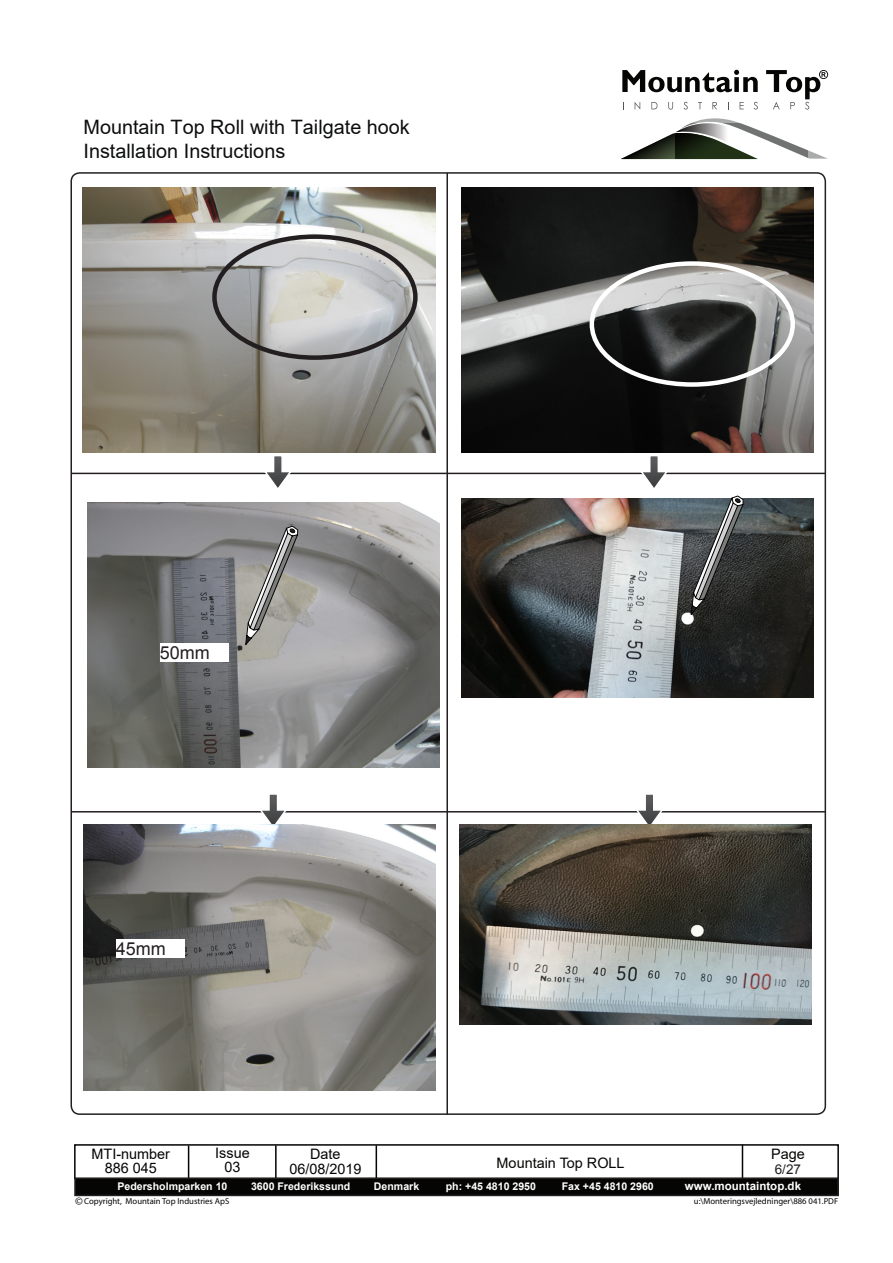
<style>
.page{position:relative;width:893px;height:1263px;background:#fff}
.page>*{position:absolute;margin:0;border:0;box-sizing:border-box;transform-origin:0 0}
.t1{font:19.8px/23.9px "Arial";color:#0d0f0e}
.t2{font:18px "Arial";color:#231f20}
.t3{font:14.4px/14.4px "Arial";color:#050504;text-align:center}
.t4{font:13.5px "Arial";color:#231f20}
.t5{font:700 11.55px "Arial";color:#fff}
.t6{font:700 10.65px "Arial";color:#fff}
.t7{font:8.7px "Myriad";color:#050504}
.s1{font-size:11.55px}
</style>
<div class="page">
<hr style="left:275px;top:1145px;width:2px;height:39px;background:#080807">
<hr style="left:376px;top:1145px;width:1px;height:33px;background:#050504">
<hr style="left:188px;top:1145px;width:1px;height:33px;background:#050504">
<div style="left:74px;top:1144px;width:765px;height:35px;border:2px solid #040503"></div>
<hr style="left:742px;top:1144px;width:1px;height:34px;background:#050504">
<div style="left:75px;top:1178px;width:763px;height:17px;background:#050504"></div>
<div style="left:74px;top:1177px;width:765px;height:19px;border:2px solid #231f20"></div>
<svg style="left:621px;top:70px;width:207px;height:89px"></svg>
<hr style="left:71px;top:811px;width:754px;height:1px;background:#231f20">
<hr style="left:446px;top:173px;width:2px;height:942px;background:#231f20">
<hr style="left:71px;top:473px;width:754px;height:1px;background:#231f20">
<img style="left:461px;top:187px;width:353px;height:266px">
<div style="left:590px;top:261px;width:205px;height:126px;border:4px solid #fff;border-radius:50%"></div>
<img style="left:461px;top:499px;width:353px;height:199px">
<svg style="left:263px;top:456px;width:31px;height:32px"></svg>
<svg style="left:639px;top:456px;width:31px;height:32px"></svg>
<svg style="left:258px;top:794px;width:31px;height:31px"></svg>
<svg style="left:635px;top:794px;width:30px;height:31px"></svg>
<svg style="left:690px;top:496px;width:54px;height:120px;background:#525657"></svg>
<img style="left:459px;top:825px;width:352px;height:199px">
<img style="left:83px;top:187px;width:352px;height:266px">
<div style="left:212px;top:234px;width:206px;height:126px;border:4px solid #231f20;border-radius:50%"></div>
<img style="left:87px;top:502px;width:353px;height:266px">
<svg style="left:245px;top:526px;width:53px;height:121px;background:#989793"></svg>
<img style="left:83px;top:825px;width:352px;height:266px">
<div style="left:160px;top:643px;width:69px;height:19px;background:#fff"></div>
<div style="left:116px;top:939px;width:69px;height:19px;background:#fff"></div>
<h1 class="t1" style="left:83px;top:115px;width:328px">Mountain Top Roll with Tailgate hook<br>Installation Instructions</h1>
<p class="t2" style="left:160px;top:641px;width:52px">50mm</p>
<p class="t2" style="left:116px;top:937px;width:52px">45mm</p>
<h3 class="t3" style="left:215px;top:1145px;width:36px">Issue<br>03</h3>
<h3 class="t3" style="left:289px;top:1147px;width:74px">Date<br>06/08/2019</h3>
<h3 class="t3" style="left:92px;top:1146px;width:80px">MTI-number</h3>
<h3 class="t3" style="left:771px;top:1147px;width:35px">Page</h3>
<h3 class="t3" style="left:105px;top:1161px;width:54px">886 045</h3>
<p class="t6" style="left:117px;top:1179px;width:111px">Pedersholmparken 10</p>
<p class="t6" style="left:251px;top:1179px;width:101px">3600 Frederikssund</p>
<p class="t6" style="left:374px;top:1179px;width:47px">Denmark</p>
<p class="t6" style="left:446px;top:1179px;width:92px">ph: +45 4810 2950</p>
<p class="t6" style="left:562px;top:1179px;width:94px">Fax +45 4810 2960</p>
<h3 class="t5" style="left:685px;top:1178px;width:118px">www.mountaintop.dk</h3>
<h3 class="t3" style="left:497px;top:1155px;width:129px">Mountain Top ROLL</h3>
<h3 class="t4" style="left:775px;top:1160px;width:28px">6/27</h3>
<p class="t7" style="left:75px;top:1196px;width:156px"><span class="s1">©</span> Copyright, Mountain Top Industries ApS</p>
<p class="t7" style="left:694px;top:1196px;width:146px">u:\Monteringsvejledninger\886 041.PDF</p>
</div>
